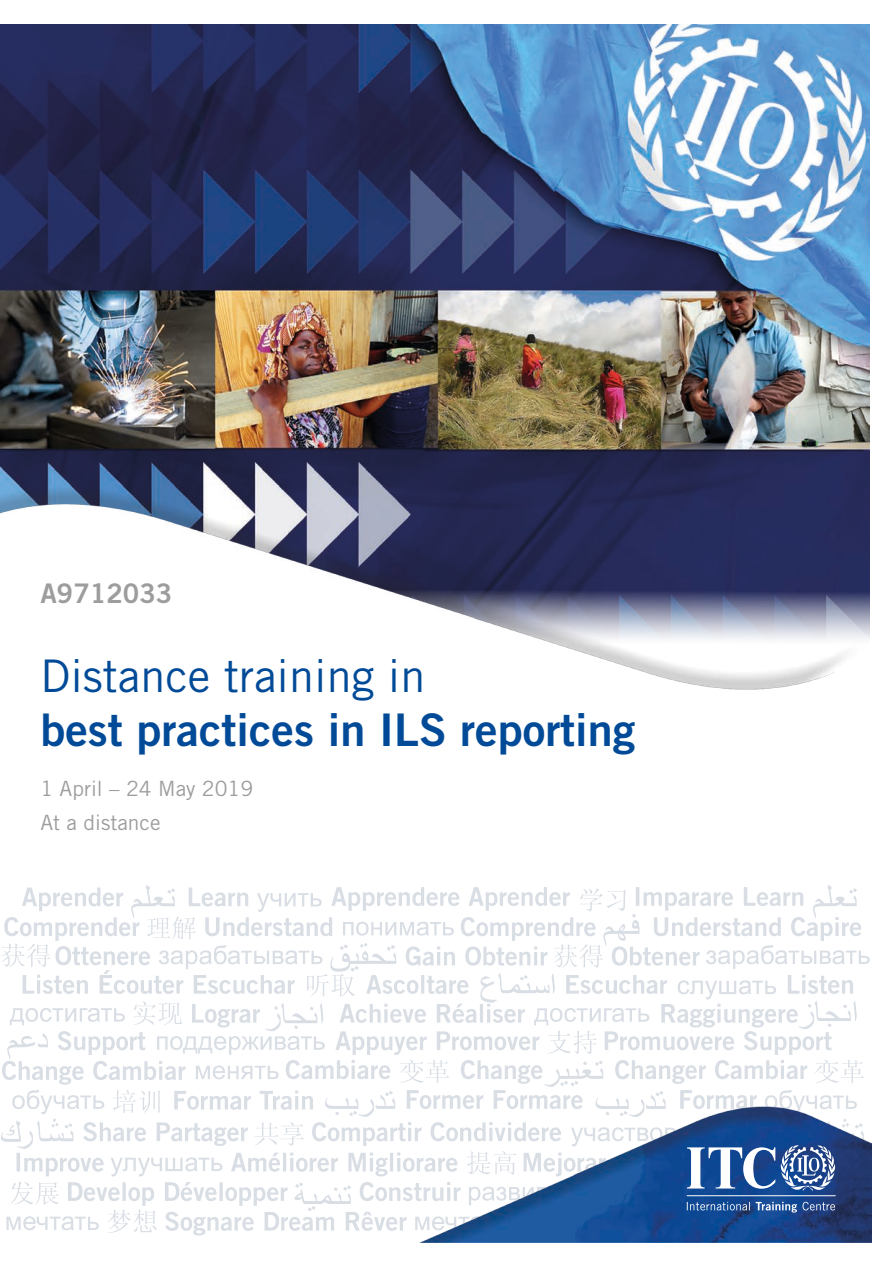
<style>
.page{position:relative;width:893px;height:1263px;background:#fff}
.page>*{position:absolute;margin:0;border:0;box-sizing:border-box;transform-origin:0 0}
.t1{font:45px "Trade Gothic Bold Two";color:#004a97}
.t2{font:45px "Trade Gothic";color:#004a97}
.t3{font:27px "Trade Gothic Bold Two";color:#9d9d9d}
.t4{font:21px/33.8px "Trade Gothic";color:#9d9d9d}
</style>
<div class="page">
<img style="left:0;top:24px;width:870px;height:425px">
<svg style="left:0;top:449px;width:870px;height:37px;background:#2a2e53"></svg>
<svg style="left:1px;top:885px;width:869px;height:351px"></svg>
<img style="left:416px;top:1103px;width:456px;height:139px">
<img style="left:0;top:486px;width:870px;height:204px">
<svg style="left:687px;top:1145px;width:148px;height:45px"></svg>
<svg style="left:687px;top:1202px;width:148px;height:10px"></svg>
<hr style="left:687px;top:1195px;width:149px;height:1px;background:#fff">
<p class="t3" style="left:40px;top:577px;width:133px">A9712033</p>
<p class="t2" style="left:40px;top:648px;width:387px">Distance training in</p>
<p class="t1" style="left:40px;top:701px;width:596px">best practices in ILS reporting</p>
<p class="t4" style="left:40px;top:772px;width:214px">1 April – 24 May 2019<br>At a distance</p>
</div>
